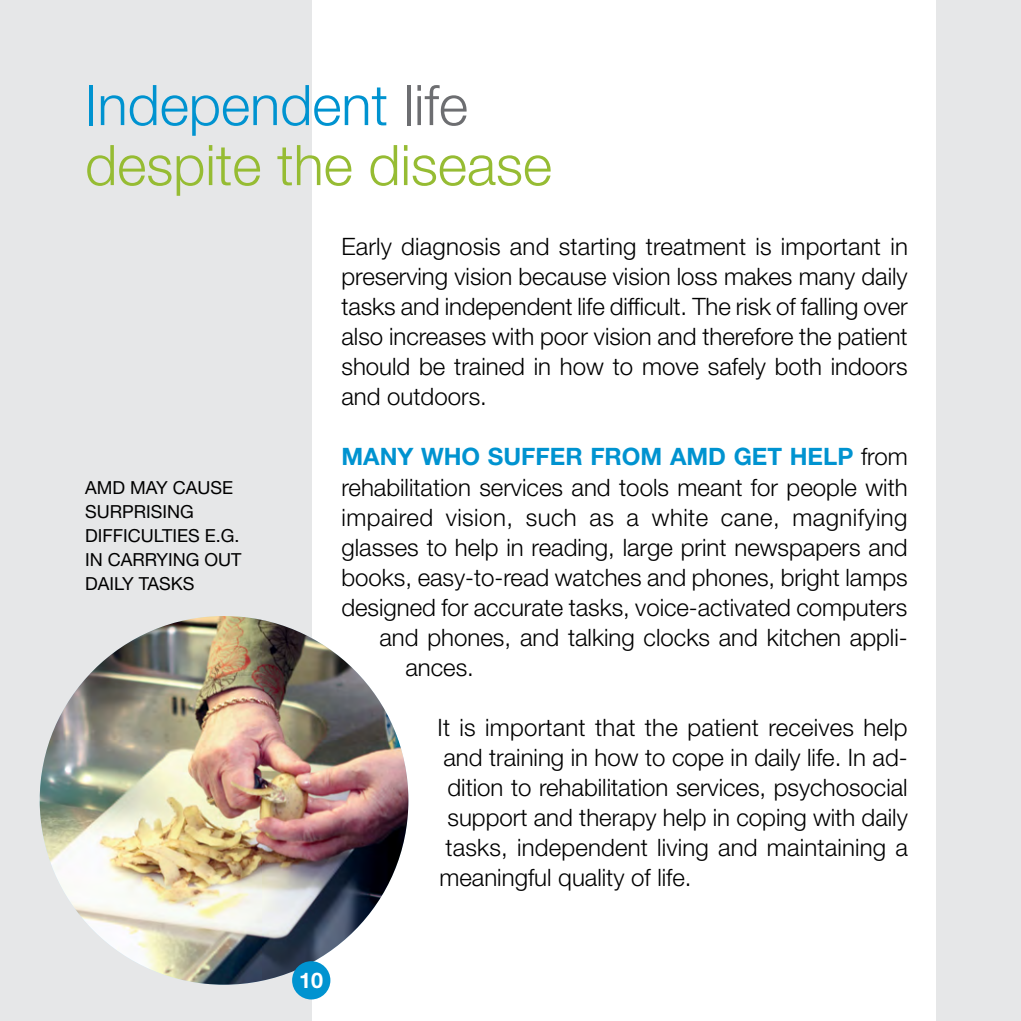
<style>
.page{position:relative;width:1021px;height:1021px;background:#fff}
.page>*{position:absolute;margin:0;border:0;box-sizing:border-box;transform-origin:0 0}
.t1{font:300 56px/60px "Helvetica Neue LT Std";color:#96bc33}
.t2{font:300 24px/30px "Helvetica Neue LT Std";color:#000;text-align:justify}
.t3{font:300 24px "Helvetica Neue LT Std";letter-spacing:.02em;color:#000}
.t4{font:700 24px "Helvetica Neue LT Std";color:#0093d0}
.t5{font:700 21.6px "Helvetica Neue LT Std";color:#fff}
.t6{font:18px/24px "Helvetica Neue LT Std";color:#000}
.s1{color:#0093d0}
.s2{color:#6d6e71}
.s3{font-weight:300;color:#000}
</style>
<div class="page">
<div style="left:0;top:0;width:1020px;height:1020px;background:#e6e7e8"></div>
<div style="left:312px;top:0;width:623px;height:1020px;background:#fff"></div>
<img style="left:40px;top:616px;width:368px;height:368px;border-radius:184px">
<div style="left:292px;top:961px;width:38px;height:38px;background:#0093d0;border-radius:50%"></div>
<h1 class="t1" style="left:85px;top:74px;width:468px"><span class="s1">Independent</span> <span class="s2">life </span>despite the disease</h1>
<p class="t6" style="left:85px;top:475px;width:158px">AMD MAY CAUSE<br>SURPRISING<br>DIFFICULTIES E.G.<br>IN CARRYING OUT<br>DAILY TASKS</p>
<p class="t2" style="left:341px;top:231px;width:568px">Early diagnosis and starting treatment is important in preserving vision because vision loss makes many daily tasks and independent life difficult. The risk of falling over also increases with poor vision and therefore the patient should be trained in how to move safely both indoors and outdoors.</p>
<p class="t4" style="left:341px;top:442px;width:567px">MANY WHO SUFFER FROM AMD GET HELP <span class="s3">from</span></p>
<p class="t2" style="left:341px;top:471px;width:567px">rehabilitation services and tools meant for people with</p>
<p class="t3" style="left:341px;top:502px;width:567px">impaired vision, such as a white cane, magnifying</p>
<p class="t2" style="left:341px;top:531px;width:567px">glasses to help in reading, large print newspapers and</p>
<p class="t2" style="left:341px;top:561px;width:567px">books, easy-to-read watches and phones, bright lamps</p>
<p class="t2" style="left:341px;top:591px;width:567px">designed for accurate tasks, voice-activated computers</p>
<p class="t2" style="left:379px;top:621px;width:529px">and phones, and talking clocks and kitchen appli-</p>
<p class="t2" style="left:405px;top:651px;width:70px">ances.</p>
<p class="t2" style="left:437px;top:711px;width:471px">It is important that the patient receives help</p>
<p class="t2" style="left:443px;top:741px;width:465px">and training in how to cope in daily life. In ad-</p>
<p class="t2" style="left:447px;top:771px;width:461px">dition to rehabilitation services, psychosocial</p>
<p class="t2" style="left:447px;top:801px;width:462px">support and therapy help in coping with daily</p>
<p class="t2" style="left:445px;top:831px;width:464px">tasks, independent living and maintaining a</p>
<p class="t2" style="left:439px;top:861px;width:254px">meaningful quality of life.</p>
<p class="t5" style="left:299px;top:966px;width:26px">10</p>
</div>
